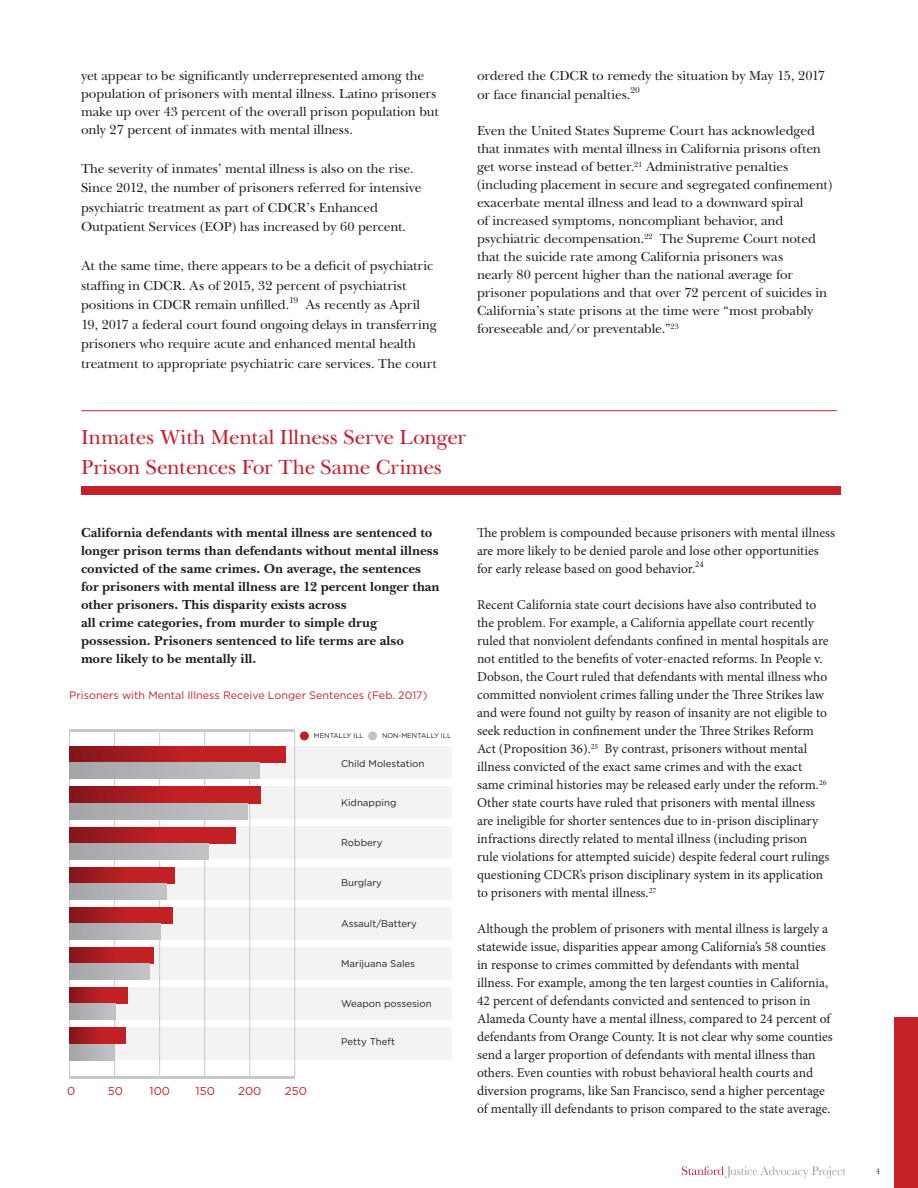
<style>
.page{position:relative;width:918px;height:1188px;background:#fff}
.page>*{position:absolute;margin:0;border:0;box-sizing:border-box;transform-origin:0 0}
.Paragraph_Style_3{font:21px "New Baskerville FS";letter-spacing:-.005em;color:#c42030}
.t1{font:13.5px/18px "Minion Pro";color:#231f20}
.t2{font:13.5px/18px "New Baskerville FS";letter-spacing:-.005em;color:#231f20}
.t3{font:700 13.5px/18px "New Baskerville FS";color:#231f20}
.t4{font:11.4px "Gotham";color:#c32025}
.t5{font:10.8px "Gotham";color:#c12427}
.t6{font:9.75px "Gotham";color:#231f20}
.t7{font:9px "Baskerville";color:#231f20}
.t8{font:6.75px "Gotham";color:#231f20}
</style>
<div class="page">
<div style="left:69px;top:746px;width:382px;height:32px;background:#f4f3f3"></div>
<div style="left:69px;top:787px;width:382px;height:32px;background:#f4f3f3"></div>
<div style="left:69px;top:826px;width:382px;height:33px;background:#f4f3f3"></div>
<div style="left:69px;top:867px;width:382px;height:33px;background:#f4f3f3"></div>
<div style="left:69px;top:907px;width:382px;height:33px;background:#f4f3f3"></div>
<div style="left:69px;top:947px;width:382px;height:33px;background:#f4f3f3"></div>
<div style="left:69px;top:987px;width:382px;height:33px;background:#f4f3f3"></div>
<div style="left:69px;top:1027px;width:382px;height:33px;background:#f4f3f3"></div>
<hr style="left:294px;top:732px;width:1px;height:345px;background:#c7c8ca">
<hr style="left:249px;top:732px;width:1px;height:345px;background:#c7c8ca">
<hr style="left:204px;top:732px;width:1px;height:345px;background:#c7c8ca">
<hr style="left:159px;top:732px;width:1px;height:345px;background:#c7c8ca">
<hr style="left:114px;top:732px;width:1px;height:345px;background:#c7c8ca">
<hr style="left:69px;top:732px;width:1px;height:345px;background:#c7c8ca">
<hr style="left:69px;top:1076px;width:226px;height:3px;background:#c7c8ca">
<hr style="left:69px;top:729px;width:226px;height:3px;background:#c7c8ca">
<svg style="left:69px;top:787px;width:192px;height:16px;background:#b01d22"></svg>
<svg style="left:69px;top:827px;width:166px;height:16px;background:#af1d22"></svg>
<div style="left:69px;top:867px;width:105px;height:16px;background:linear-gradient(to right,#8d181d,#d42328)"></div>
<div style="left:69px;top:907px;width:103px;height:17px;background:linear-gradient(to right,#8d181d,#d42328)"></div>
<div style="left:69px;top:948px;width:85px;height:16px;background:linear-gradient(to right,#8d181d,#d42328)"></div>
<svg style="left:69px;top:988px;width:58px;height:16px"></svg>
<svg style="left:69px;top:1028px;width:56px;height:16px"></svg>
<div style="left:69px;top:803px;width:178px;height:16px;background:linear-gradient(to right,#a3a5a9,#c3c4c6)"></div>
<div style="left:69px;top:843px;width:139px;height:16px;background:linear-gradient(to right,#a3a5a9,#c3c4c6)"></div>
<div style="left:69px;top:883px;width:97px;height:16px;background:linear-gradient(to right,#a3a5a9,#c3c4c6)"></div>
<div style="left:69px;top:924px;width:91px;height:16px;background:linear-gradient(to right,#a3a5a9,#c3c4c6)"></div>
<div style="left:69px;top:964px;width:80px;height:16px;background:linear-gradient(to right,#a3a5a9,#c2c3c6)"></div>
<div style="left:69px;top:1004px;width:47px;height:16px;background:linear-gradient(to right,#a3a5a9,#c3c4c6)"></div>
<div style="left:69px;top:1044px;width:46px;height:16px;background:linear-gradient(to right,#a3a4a9,#c2c3c6)"></div>
<svg style="left:69px;top:746px;width:216px;height:16px;background:#af1d22"></svg>
<div style="left:69px;top:762px;width:190px;height:16px;background:linear-gradient(to right,#a3a5a9,#c3c4c6)"></div>
<div style="left:300px;top:731px;width:9px;height:9px;background:#c32025;border-radius:50%"></div>
<div style="left:368px;top:731px;width:9px;height:9px;background:#c1c2c3;border-radius:50%"></div>
<div style="left:895px;top:1018px;width:23px;height:170px;background:#c32327"></div>
<svg style="left:682px;top:1166px;width:164px;height:12px"></svg>
<hr style="left:81px;top:410px;width:756px;height:1px;background:#c42030">
<div style="left:81px;top:487px;width:760px;height:8px;background:#c32327"></div>
<p class="t2" style="left:81px;top:66px;width:359px">yet appear to be significantly underrepresented among the population of prisoners with mental illness. Latino prisoners make up over 43 percent of the overall prison population but only 27 percent of inmates with mental illness.</p>
<p class="t2" style="left:81px;top:159px;width:342px;line-height:19.5px">The severity of inmates’ mental illness is also on the rise.<br>Since 2012, the number of prisoners referred for intensive psychiatric treatment as part of CDCR’s Enhanced Outpatient Services (EOP) has increased by 60 percent.</p>
<p class="t2" style="left:81px;top:256px;width:357px;line-height:19.5px">At the same time, there appears to be a deficit of psychiatric staffing in CDCR. As of 2015, 32 percent of psychiatrist positions in CDCR remain unfilled.<sup>19</sup> As recently as April 19, 2017 a federal court found ongoing delays in transferring prisoners who require acute and enhanced mental health treatment to appropriate psychiatric care services. The court</p>
<p class="t2" style="left:477px;top:66px;width:350px;line-height:19.5px">ordered the CDCR to remedy the situation by May 15, 2017 or face financial penalties.<sup>20</sup></p>
<p class="t2" style="left:477px;top:122px;width:339px">Even the United States Supreme Court has acknowledged</p>
<p class="t2" style="left:477px;top:140px;width:357px">that inmates with mental illness in California prisons often get worse instead of better.<sup>21</sup> Administrative penalties (including placement in secure and segregated confinement) exacerbate mental illness and lead to a downward spiral<br>of increased symptoms, noncompliant behavior, and psychiatric decompensation.<sup>22</sup> The Supreme Court noted that the suicide rate among California prisoners was<br>nearly 80 percent higher than the national average for prisoner populations and that over 72 percent of suicides in California’s state prisons at the time were “most probably foreseeable and/or preventable.”<sup>23</sup></p>
<p class="Paragraph_Style_3" style="left:81px;top:425px;width:387px">Inmates With Mental Illness Serve Longer</p>
<p class="Paragraph_Style_3" style="left:81px;top:455px;width:362px">Prison Sentences For The Same Crimes</p>
<p class="t3" style="left:81px;top:524px;width:360px">California defendants with mental illness are sentenced to longer prison terms than defendants without mental illness convicted of the same crimes. On average, the sentences for prisoners with mental illness are 12 percent longer than other prisoners. This disparity exists across</p>
<p class="t3" style="left:81px;top:614px;width:324px">all crime categories, from murder to simple drug possession. Prisoners sentenced to life terms are also</p>
<p class="t3" style="left:81px;top:650px;width:177px">more likely to be mentally ill.</p>
<p class="t5" style="left:69px;top:688px;width:360px">Prisoners with Mental Illness Receive Longer Sentences (Feb. 2017)</p>
<p class="t8" style="left:314px;top:731px;width:52px">MENTALLY ILL</p>
<p class="t8" style="left:382px;top:731px;width:71px">NON-MENTALLY ILL</p>
<p class="t6" style="left:341px;top:757px;width:85px">Child Molestation</p>
<p class="t6" style="left:341px;top:796px;width:57px">Kidnapping</p>
<p class="t4" style="left:67px;top:1084px;width:10px">0</p>
<p class="t4" style="left:108px;top:1084px;width:17px">50</p>
<p class="t4" style="left:150px;top:1084px;width:22px">100</p>
<p class="t4" style="left:196px;top:1084px;width:21px">150</p>
<p class="t4" style="left:238px;top:1084px;width:25px">200</p>
<p class="t4" style="left:285px;top:1084px;width:24px">250</p>
<p class="t6" style="left:341px;top:836px;width:43px">Robbery</p>
<p class="t6" style="left:341px;top:877px;width:42px">Burglary</p>
<p class="t6" style="left:341px;top:918px;width:77px">Assault/Battery</p>
<p class="t6" style="left:341px;top:957px;width:76px">Marijuana Sales</p>
<p class="t6" style="left:341px;top:998px;width:92px">Weapon possesion</p>
<p class="t6" style="left:341px;top:1035px;width:55px">Petty Theft</p>
<p class="t1" style="left:477px;top:524px;width:360px">The problem is compounded because prisoners with mental illness are more likely to be denied parole and lose other opportunities for early release based on good behavior.<sup>24</sup></p>
<p class="t1" style="left:477px;top:596px;width:354px">Recent California state court decisions have also contributed to the problem. For example, a California appellate court recently ruled that nonviolent defendants confined in mental hospitals are not entitled to the benefits of voter-enacted reforms. In People v.<br>Dobson, the Court ruled that defendants with mental illness who committed nonviolent crimes falling under the Three Strikes law and were found not guilty by reason of insanity are not eligible to seek reduction in confinement under the Three Strikes Reform Act (Proposition 36).<sup>25</sup> By contrast, prisoners without mental illness convicted of the exact same crimes and with the exact same criminal histories may be released early under the reform.<sup>26<br></sup>Other state courts have ruled that prisoners with mental illness are ineligible for shorter sentences due to in-prison disciplinary infractions directly related to mental illness (including prison rule violations for attempted suicide) despite federal court rulings questioning CDCR’s prison disciplinary system in its application to prisoners with mental illness.<sup>27</sup></p>
<p class="t1" style="left:477px;top:920px;width:357px">Although the problem of prisoners with mental illness is largely a statewide issue, disparities appear among California’s 58 counties in response to crimes committed by defendants with mental illness. For example, among the ten largest counties in California, 42 percent of defendants convicted and sentenced to prison in Alameda County have a mental illness, compared to 24 percent of defendants from Orange County. It is not clear why some counties send a larger proportion of defendants with mental illness than others. Even counties with robust behavioral health courts and diversion programs, like San Francisco, send a higher percentage of mentally ill defendants to prison compared to the state average.</p>
<p class="t7" style="left:876px;top:1166px;width:6px">4</p>
</div>
